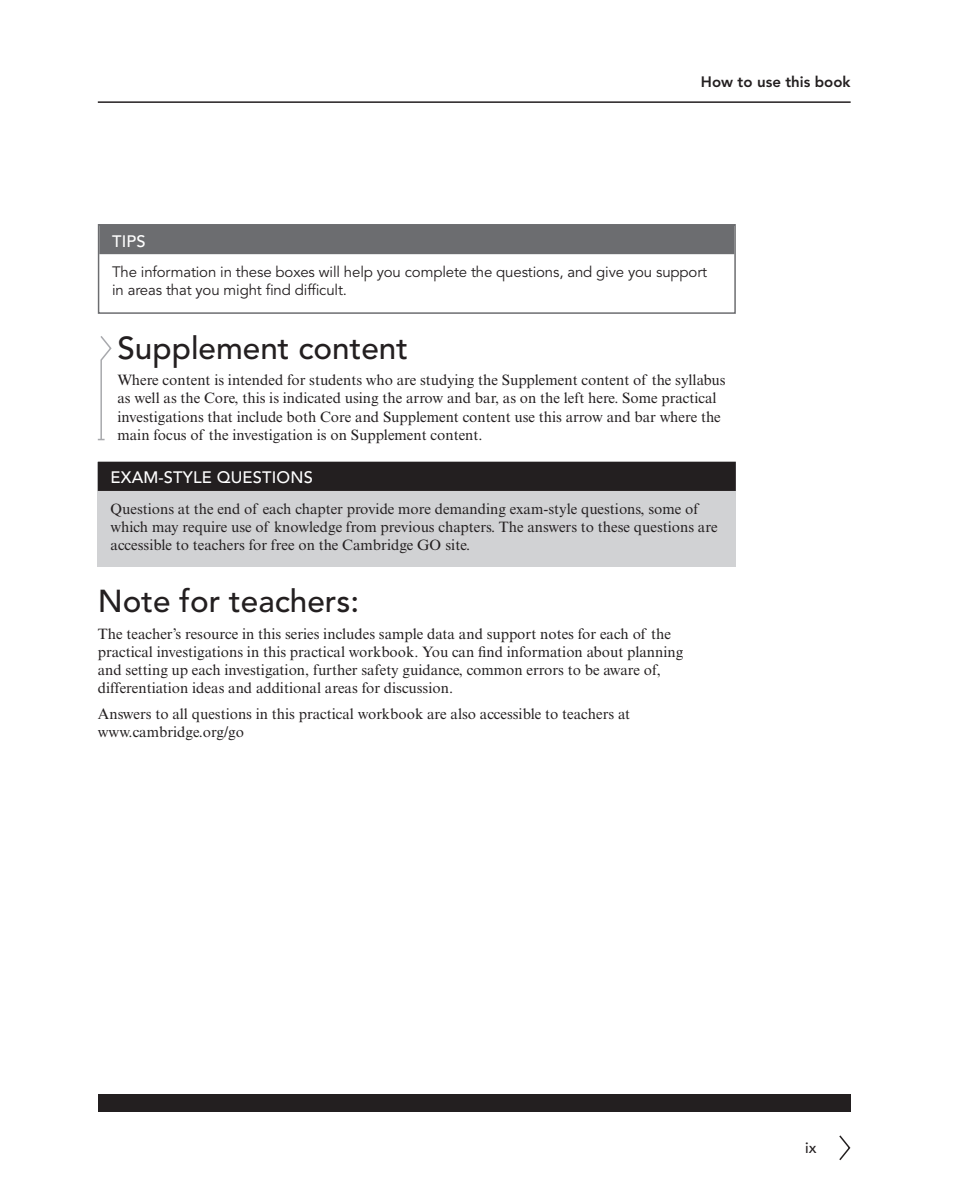
<style>
.page{position:relative;width:957px;height:1200px;background:#fff}
.page>*{position:absolute;margin:0;border:0;box-sizing:border-box;transform-origin:0 0}
.t1{font:500 31.5px "Avenir LT Std";color:#231f20}
.t2{font:500 16.5px "Avenir LT Std";letter-spacing:.01em;color:#fff}
.t3{font:15px/18px "Times New Roman MT Std";color:#231f20}
.t4{font:15px/18px "Avenir LT Std";letter-spacing:-.01em;color:#231f20}
.t5{font:800 15px "Avenir LT Std";color:#231f20}
.t6{font:500 15px "Avenir LT Std";color:#231f20}
</style>
<div class="page">
<hr style="left:98px;top:101px;width:752px;height:2px;background:#231f20">
<div style="left:98px;top:1093px;width:752px;height:17px;background:#231f20"></div>
<svg style="left:839px;top:1135px;width:12px;height:26px"></svg>
<div style="left:99px;top:225px;width:635px;height:29px;background:#6c6d70"></div>
<div style="left:98px;top:224px;width:638px;height:90px;border:2px solid #6c6d70"></div>
<svg style="left:100px;top:336px;width:12px;height:24px"></svg>
<hr style="left:100px;top:360px;width:2px;height:79px;background:#a8a9ad">
<svg style="left:98px;top:438px;width:7px;height:2px"></svg>
<div style="left:98px;top:462px;width:638px;height:105px;background:#d1d2d4"></div>
<div style="left:98px;top:461px;width:638px;height:30px;background:#231f20"></div>
<p class="t5" style="left:701px;top:72px;width:151px">How to use this book</p>
<p class="t2" style="left:112px;top:231px;width:35px">TIPS</p>
<p class="t4" style="left:112px;top:263px;width:596px">The information in these boxes will help you complete the questions, and give you support in areas that you might find difficult.</p>
<h1 class="t1" style="left:117px;top:330px;width:292px">Supplement content</h1>
<p class="t3" style="left:117px;top:371px;width:609px">Where content is intended for students who are studying the Supplement content of the syllabus as well as the Core, this is indicated using the arrow and bar, as on the left here. Some practical investigations that include both Core and Supplement content use this arrow and bar where the main focus of the investigation is on Supplement content.</p>
<p class="t2" style="left:111px;top:468px;width:204px">EXAM-STYLE QUESTIONS</p>
<p class="t3" style="left:111px;top:500px;width:608px">Questions at the end of each chapter provide more demanding exam-style questions, some of which may require use of knowledge from previous chapters. The answers to these questions are accessible to teachers for free on the Cambridge GO site.</p>
<h1 class="t1" style="left:98px;top:583px;width:263px">Note for teachers:</h1>
<p class="t3" style="left:98px;top:624px;width:587px">The teacher’s resource in this series includes sample data and support notes for each of the practical investigations in this practical workbook. You can find information about planning and setting up each investigation, further safety guidance, common errors to be aware of, differentiation ideas and additional areas for discussion.</p>
<p class="t3" style="left:98px;top:705px;width:534px">Answers to all questions in this practical workbook are also accessible to teachers at www.cambridge.org/go</p>
<p class="t6" style="left:805px;top:1138px;width:13px">ix</p>
</div>
